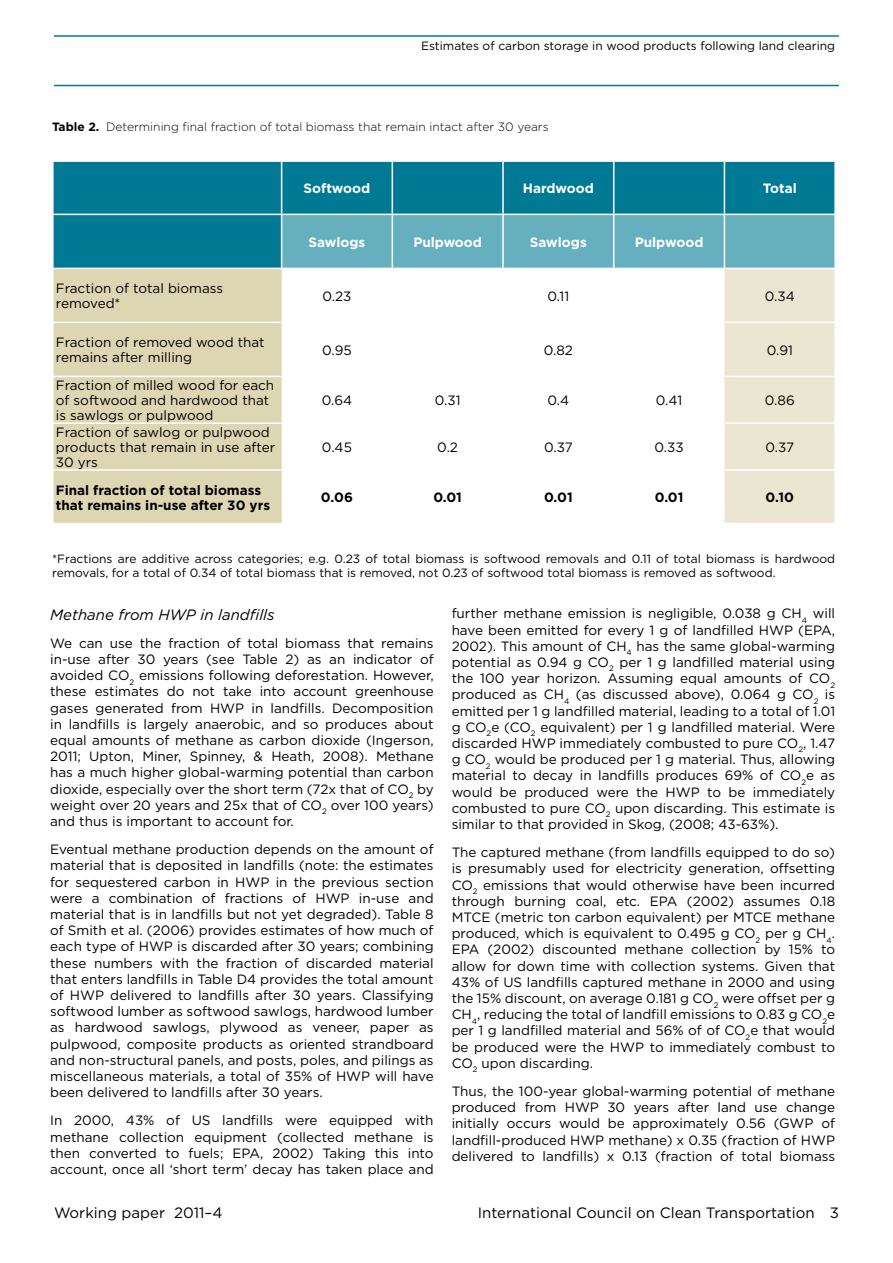
<style>
.page{position:relative;width:893px;height:1263px;background:#fff}
.page>*{position:absolute;margin:0;border:0;box-sizing:border-box;transform-origin:0 0}
.t1{font:15px "Gotham";color:#000}
.t2{font:italic 15px "Gotham";color:#000}
.t3{font:13.5px/16.2px "Gotham";color:#000;text-align:justify}
.t4{font:700 13.5px/15px "Gotham";color:#000}
.t5{font:700 13.5px "Gotham";color:#fff}
.t6{font:12px/14.4px "Gotham";color:#000}
.t7{font:300 12px "Gotham";color:#000}
.s1{font-weight:700}
</style>
<div class="page">
<hr style="left:54px;top:35px;width:785px;height:2px;background:#007a94">
<hr style="left:54px;top:85px;width:785px;height:1px;background:#007a94">
<div style="left:54px;top:162px;width:780px;height:106px;background:#007a94"></div>
<div style="left:54px;top:269px;width:228px;height:254px;background:#ded5b3"></div>
<svg style="left:282px;top:215px;width:552px;height:308px"></svg>
<hr style="left:281px;top:162px;width:1px;height:52px;background:#fff">
<hr style="left:392px;top:162px;width:1px;height:52px;background:#fff">
<hr style="left:502px;top:162px;width:2px;height:52px;background:#fff">
<hr style="left:613px;top:162px;width:1px;height:52px;background:#fff">
<hr style="left:724px;top:162px;width:1px;height:52px;background:#fff">
<hr style="left:52px;top:214px;width:230px;height:1px;background:#fff">
<hr style="left:392px;top:215px;width:1px;height:53px;background:#fff">
<hr style="left:502px;top:215px;width:2px;height:53px;background:#fff">
<hr style="left:613px;top:215px;width:1px;height:53px;background:#fff">
<hr style="left:724px;top:215px;width:1px;height:53px;background:#fff">
<hr style="left:52px;top:322px;width:229px;height:1px;background:#fff">
<hr style="left:725px;top:322px;width:111px;height:1px;background:#fff">
<hr style="left:52px;top:376px;width:229px;height:1px;background:#fff">
<hr style="left:725px;top:376px;width:111px;height:1px;background:#fff">
<hr style="left:52px;top:422px;width:229px;height:2px;background:#fff">
<hr style="left:725px;top:422px;width:111px;height:2px;background:#fff">
<hr style="left:52px;top:469px;width:229px;height:2px;background:#fff">
<hr style="left:725px;top:469px;width:111px;height:2px;background:#fff">
<hr style="left:392px;top:269px;width:1px;height:53px;background:#fff">
<hr style="left:502px;top:269px;width:2px;height:53px;background:#fff">
<hr style="left:392px;top:322px;width:112px;height:1px;background:#fff">
<hr style="left:282px;top:214px;width:110px;height:1px;background:#fff">
<hr style="left:281px;top:215px;width:1px;height:53px;background:#fff">
<hr style="left:392px;top:214px;width:111px;height:1px;background:#fff">
<hr style="left:503px;top:214px;width:111px;height:1px;background:#fff">
<hr style="left:614px;top:214px;width:110px;height:1px;background:#fff">
<hr style="left:724px;top:214px;width:112px;height:1px;background:#fff">
<hr style="left:282px;top:268px;width:110px;height:1px;background:#fff">
<hr style="left:392px;top:268px;width:111px;height:1px;background:#fff">
<hr style="left:503px;top:268px;width:111px;height:1px;background:#fff">
<hr style="left:614px;top:268px;width:110px;height:1px;background:#fff">
<hr style="left:724px;top:268px;width:112px;height:1px;background:#fff">
<p class="t6" style="left:421px;top:39px;width:416px">Estimates of carbon storage in wood products following land clearing</p>
<p class="t7" style="left:52px;top:120px;width:498px"><span class="s1">Table 2.</span> Determining final fraction of total biomass that remain intact after 30 years</p>
<p class="t5" style="left:304px;top:180px;width:68px">Softwood</p>
<p class="t5" style="left:523px;top:180px;width:73px">Hardwood</p>
<p class="t5" style="left:763px;top:180px;width:35px">Total</p>
<p class="t5" style="left:308px;top:234px;width:58px">Sawlogs</p>
<p class="t5" style="left:413px;top:234px;width:70px">Pulpwood</p>
<p class="t5" style="left:530px;top:234px;width:58px">Sawlogs</p>
<p class="t5" style="left:635px;top:234px;width:70px">Pulpwood</p>
<p class="t3" style="left:56px;top:281px;width:169px;line-height:15px">Fraction of total biomass removed*</p>
<p class="t3" style="left:322px;top:288px;width:31px">0.23</p>
<p class="t3" style="left:547px;top:288px;width:23px">0.11</p>
<p class="t3" style="left:765px;top:288px;width:32px">0.34</p>
<p class="t3" style="left:56px;top:335px;width:210px;line-height:15px">Fraction of removed wood that remains after milling</p>
<p class="t3" style="left:322px;top:342px;width:31px">0.95</p>
<p class="t3" style="left:544px;top:342px;width:31px">0.82</p>
<p class="t3" style="left:767px;top:342px;width:28px">0.91</p>
<p class="t3" style="left:56px;top:378px;width:220px;line-height:15px;text-align:left">Fraction of milled wood for each of softwood and hardwood that is sawlogs or pulpwood</p>
<p class="t3" style="left:322px;top:392px;width:32px">0.64</p>
<p class="t3" style="left:435px;top:392px;width:27px">0.31</p>
<p class="t3" style="left:547px;top:392px;width:23px">0.4</p>
<p class="t3" style="left:656px;top:392px;width:28px">0.41</p>
<p class="t3" style="left:765px;top:392px;width:31px">0.86</p>
<p class="t3" style="left:56px;top:425px;width:221px;line-height:15px;text-align:left">Fraction of sawlog or pulpwood products that remain in use after<br>30 yrs</p>
<p class="t3" style="left:322px;top:439px;width:32px">0.45</p>
<p class="t3" style="left:437px;top:439px;width:22px">0.2</p>
<p class="t3" style="left:544px;top:439px;width:30px">0.37</p>
<p class="t3" style="left:654px;top:439px;width:31px">0.33</p>
<p class="t3" style="left:765px;top:439px;width:30px">0.37</p>
<p class="t4" style="left:56px;top:482px;width:216px">Final fraction of total biomass that remains in-use after 30 yrs</p>
<p class="t4" style="left:321px;top:490px;width:33px">0.06</p>
<p class="t4" style="left:433px;top:490px;width:30px">0.01</p>
<p class="t4" style="left:544px;top:490px;width:30px">0.01</p>
<p class="t4" style="left:655px;top:490px;width:30px">0.01</p>
<p class="t4" style="left:766px;top:490px;width:30px">0.10</p>
<p class="t6" style="left:52px;top:551px;width:785px">*Fractions are additive across categories; e.g. 0.23 of total biomass is softwood removals and 0.11 of total biomass is hardwood removals, for a total of 0.34 of total biomass that is removed, not 0.23 of softwood total biomass is removed as softwood.</p>
<p class="t2" style="left:50px;top:605px;width:226px">Methane from HWP in landfills</p>
<p class="t3" style="left:50px;top:635px;width:385px">We can use the fraction of total biomass that remains in-use after 30 years (see Table 2) as an indicator of avoided CO<sub>2</sub> emissions following deforestation. However, these estimates do not take into account greenhouse gases generated from HWP in landfills. Decomposition in landfills is largely anaerobic, and so produces about equal amounts of methane as carbon dioxide (Ingerson, 2011; Upton, Miner, Spinney, &amp; Heath, 2008). Methane has a much higher global-warming potential than carbon dioxide, especially over the short term (72x that of CO<sub>2</sub> by weight over 20 years and 25x that of CO<sub>2</sub> over 100 years) and thus is important to account for.</p>
<p class="t3" style="left:50px;top:841px;width:385px">Eventual methane production depends on the amount of material that is deposited in landfills (note: the estimates for sequestered carbon in HWP in the previous section were a combination of fractions of HWP in-use and material that is in landfills but not yet degraded). Table 8 of Smith et al. (2006) provides estimates of how much of each type of HWP is discarded after 30 years; combining these numbers with the fraction of discarded material that enters landfills in Table D4 provides the total amount of HWP delivered to landfills after 30 years. Classifying softwood lumber as softwood sawlogs, hardwood lumber as hardwood sawlogs, plywood as veneer, paper as pulpwood, composite products as oriented strandboard and non-structural panels, and posts, poles, and pilings as miscellaneous materials, a total of 35% of HWP will have been delivered to landfills after 30 years.</p>
<p class="t3" style="left:50px;top:1112px;width:385px">In 2000, 43% of US landfills were equipped with methane collection equipment (collected methane is then converted to fuels; EPA, 2002) Taking this into account, once all ‘short term’ decay has taken place and</p>
<p class="t3" style="left:452px;top:605px;width:385px">further methane emission is negligible, 0.038 g CH<sub>4</sub> will have been emitted for every 1 g of landfilled HWP (EPA, 2002). This amount of CH<sub>4</sub> has the same global-warming potential as 0.94 g CO<sub>2</sub> per 1 g landfilled material using the 100 year horizon. Assuming equal amounts of CO<sub>2 </sub>produced as CH<sub>4</sub> (as discussed above), 0.064 g CO<sub>2</sub> is emitted per 1 g landfilled material, leading to a total of 1.01 g CO<sub>2</sub>e (CO<sub>2</sub> equivalent) per 1 g landfilled material. Were discarded HWP immediately combusted to pure CO<sub>2</sub>, 1.47 g CO<sub>2</sub> would be produced per 1 g material. Thus, allowing material to decay in landfills produces 69% of CO<sub>2</sub>e as would be produced were the HWP to be immediately combusted to pure CO<sub>2</sub> upon discarding. This estimate is similar to that provided in Skog, (2008; 43-63%).</p>
<p class="t3" style="left:452px;top:844px;width:385px">The captured methane (from landfills equipped to do so) is presumably used for electricity generation, offsetting CO<sub>2</sub> emissions that would otherwise have been incurred through burning coal, etc. EPA (2002) assumes 0.18<br>MTCE (metric ton carbon equivalent) per MTCE methane produced, which is equivalent to 0.495 g CO<sub>2</sub> per g CH<sub>4</sub>.<br>EPA (2002) discounted methane collection by 15% to allow for down time with collection systems. Given that 43% of US landfills captured methane in 2000 and using the 15% discount, on average 0.181 g CO<sub>2</sub> were offset per g CH<sub>4</sub>, reducing the total of landfill emissions to 0.83 g CO<sub>2</sub>e per 1 g landfilled material and 56% of of CO<sub>2</sub>e that would be produced were the HWP to immediately combust to CO<sub>2</sub> upon discarding.</p>
<p class="t3" style="left:452px;top:1083px;width:385px">Thus, the 100-year global-warming potential of methane produced from HWP 30 years after land use change initially occurs would be approximately 0.56 (GWP of landfill-produced HWP methane) x 0.35 (fraction of HWP delivered to landfills) x 0.13 (fraction of total biomass</p>
<p class="t1" style="left:54px;top:1204px;width:170px">Working paper 2011–4</p>
<p class="t1" style="left:478px;top:1204px;width:363px">International Council on Clean Transportation 3</p>
</div>
